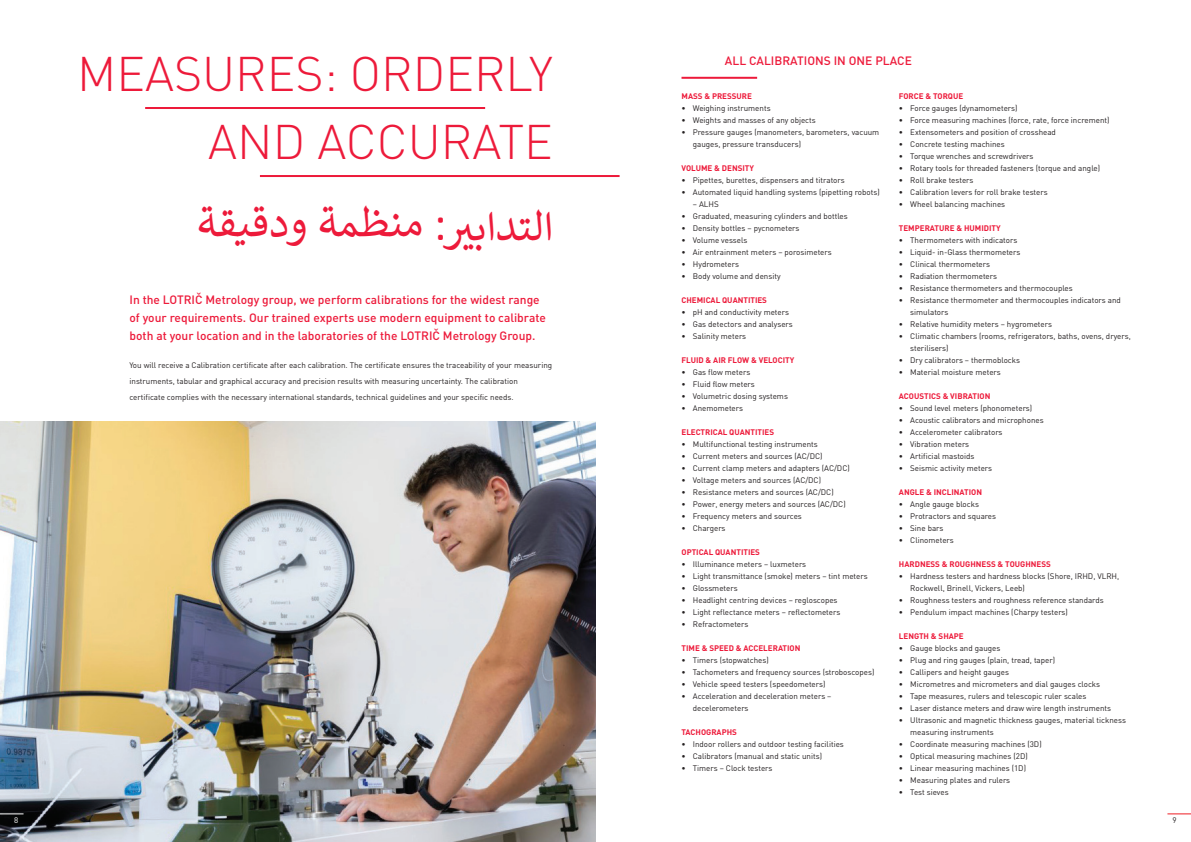
<style>
.page{position:relative;width:1191px;height:842px;background:#fff}
.page>*{position:absolute;margin:0;border:0;box-sizing:border-box;transform-origin:0 0}
.t1{font:300 48px/68px "DINOT";color:#ed1a3a;text-align:right}
.t2{font:48px "Calibri";color:#ed1a3a}
.t3{font:500 12px/18px "DINOT";color:#ed1a3a}
.t4{font:8px/12px "DINOT";color:#231f20}
.t5{font:700 8px "DINOT";color:#ed1a3a}
.t6{font:8px "DINOT";color:#fff}
</style>
<div class="page">
<hr style="left:681px;top:77px;width:76px;height:2px;background:#ed1a3a">
<img style="left:0;top:421px;width:595px;height:421px">
<hr style="left:260px;top:175px;width:359px;height:2px;background:#ed1a3a">
<hr style="left:145px;top:107px;width:340px;height:2px;background:#ed1a3a">
<svg style="left:1167px;top:814px;width:24px;height:1px"></svg>
<svg style="left:0;top:814px;width:24px;height:1px"></svg>
<h1 class="t1" style="left:77px;top:39px;width:477px">MEASURES: ORDERLY<br>AND ACCURATE</h1>
<h1 class="t2" style="left:197px;top:191px;width:251px">ظمةودقيقة :من</h1>
<h1 class="t2" style="left:474px;top:195px;width:80px">التداب</h1>
<h1 class="t2" style="left:468px;top:199px;width:11px">ي</h1>
<h2 class="t3" style="left:129px;top:290px;width:418px">In the LOTRIČ Metrology group, we perform calibrations for the widest range of your requirements. Our trained experts use modern equipment to calibrate both at your location and in the laboratories of the LOTRIČ Metrology Group.</h2>
<p class="t4" style="left:129px;top:357px;width:424px;line-height:16px">You will receive a Calibration certificate after each calibration. The certificate ensures the traceability of your measuring instruments, tabular and graphical accuracy and precision results with measuring uncertainty. The calibration certificate complies with the necessary international standards, technical guidelines and your specific needs.</p>
<h2 class="t3" style="left:725px;top:51px;width:188px">ALL CALIBRATIONS IN ONE PLACE</h2>
<p class="t5" style="left:681px;top:91px;width:72px">MASS &amp; PRESSURE</p>
<p class="t4" style="left:681px;top:102px;width:91px">• Weighing instruments</p>
<p class="t4" style="left:681px;top:114px;width:136px">• Weights and masses of any objects</p>
<p class="t4" style="left:693px;top:126px;width:188px;text-indent:-11px">• Pressure gauges (manometers, barometers, vacuum gauges, pressure transducers)</p>
<p class="t5" style="left:681px;top:163px;width:74px">VOLUME &amp; DENSITY</p>
<p class="t4" style="left:681px;top:174px;width:165px">• Pipettes, burettes, dispensers and titrators</p>
<p class="t4" style="left:681px;top:186px;width:200px">• Automated liquid handling systems (pipetting robots)</p>
<p class="t4" style="left:693px;top:198px;width:27px">– ALHS</p>
<p class="t4" style="left:681px;top:210px;width:168px">• Graduated, measuring cylinders and bottles</p>
<p class="t4" style="left:681px;top:222px;width:119px">• Density bottles – pycnometers</p>
<p class="t4" style="left:681px;top:234px;width:67px">• Volume vessels</p>
<p class="t4" style="left:681px;top:246px;width:152px">• Air entrainment meters – porosimeters</p>
<p class="t4" style="left:681px;top:258px;width:59px">• Hydrometers</p>
<p class="t4" style="left:681px;top:270px;width:101px">• Body volume and density</p>
<p class="t5" style="left:681px;top:295px;width:87px">CHEMICAL QUANTITIES</p>
<p class="t4" style="left:681px;top:306px;width:109px">• pH and conductivity meters</p>
<p class="t4" style="left:681px;top:318px;width:113px">• Gas detectors and analysers</p>
<p class="t4" style="left:681px;top:330px;width:66px">• Salinity meters</p>
<p class="t5" style="left:681px;top:355px;width:114px">FLUID &amp; AIR FLOW &amp; VELOCITY</p>
<p class="t4" style="left:681px;top:366px;width:70px">• Gas flow meters</p>
<p class="t4" style="left:681px;top:378px;width:75px">• Fluid flow meters</p>
<p class="t4" style="left:681px;top:390px;width:108px">• Volumetric dosing systems</p>
<p class="t4" style="left:681px;top:402px;width:63px">• Anemometers</p>
<p class="t5" style="left:681px;top:427px;width:94px">ELECTRICAL QUANTITIES</p>
<p class="t4" style="left:681px;top:438px;width:138px">• Multifunctional testing instruments</p>
<p class="t4" style="left:681px;top:450px;width:142px">• Current meters and sources (AC/DC)</p>
<p class="t4" style="left:681px;top:462px;width:170px">• Current clamp meters and adapters (AC/DC)</p>
<p class="t4" style="left:681px;top:474px;width:141px">• Voltage meters and sources (AC/DC)</p>
<p class="t4" style="left:681px;top:486px;width:154px">• Resistance meters and sources (AC/DC)</p>
<p class="t4" style="left:681px;top:498px;width:166px">• Power, energy meters and sources (AC/DC)</p>
<p class="t4" style="left:681px;top:510px;width:122px">• Frequency meters and sources</p>
<p class="t4" style="left:681px;top:522px;width:46px">• Chargers</p>
<p class="t5" style="left:681px;top:547px;width:80px">OPTICAL QUANTITIES</p>
<p class="t4" style="left:681px;top:558px;width:126px">• Illuminance meters – luxmeters</p>
<p class="t4" style="left:681px;top:570px;width:188px">• Light transmittance (smoke) meters – tint meters</p>
<p class="t4" style="left:681px;top:582px;width:58px">• Glossmeters</p>
<p class="t4" style="left:681px;top:594px;width:158px">• Headlight centring devices – regloscopes</p>
<p class="t4" style="left:681px;top:606px;width:160px">• Light reflectance meters – reflectometers</p>
<p class="t4" style="left:681px;top:618px;width:68px">• Refractometers</p>
<p class="t5" style="left:681px;top:643px;width:120px">TIME &amp; SPEED &amp; ACCELERATION</p>
<p class="t4" style="left:681px;top:654px;width:89px">• Timers (stopwatches)</p>
<p class="t4" style="left:681px;top:666px;width:194px">• Tachometers and frequency sources (stroboscopes)</p>
<p class="t4" style="left:681px;top:678px;width:145px">• Vehicle speed testers (speedometers)</p>
<p class="t4" style="left:693px;top:690px;width:140px;text-indent:-11px">• Acceleration and deceleration meters – decelerometers</p>
<p class="t5" style="left:681px;top:727px;width:57px">TACHOGRAPHS</p>
<p class="t4" style="left:681px;top:738px;width:164px">• Indoor rollers and outdoor testing facilities</p>
<p class="t4" style="left:681px;top:750px;width:142px">• Calibrators (manual and static units)</p>
<p class="t4" style="left:681px;top:762px;width:92px">• Timers – Clock testers</p>
<p class="t5" style="left:899px;top:91px;width:66px">FORCE &amp; TORQUE</p>
<p class="t4" style="left:899px;top:102px;width:120px">• Force gauges (dynamometers)</p>
<p class="t4" style="left:899px;top:114px;width:212px">• Force measuring machines (force, rate, force increment)</p>
<p class="t4" style="left:899px;top:126px;width:159px">• Extensometers and position of crosshead</p>
<p class="t4" style="left:899px;top:138px;width:107px">• Concrete testing machines</p>
<p class="t4" style="left:899px;top:150px;width:136px">• Torque wrenches and screwdrivers</p>
<p class="t4" style="left:899px;top:162px;width:203px">• Rotary tools for threaded fasteners (torque and angle)</p>
<p class="t4" style="left:899px;top:174px;width:76px">• Roll brake testers</p>
<p class="t4" style="left:899px;top:186px;width:150px">• Calibration levers for roll brake testers</p>
<p class="t4" style="left:899px;top:198px;width:108px">• Wheel balancing machines</p>
<p class="t5" style="left:899px;top:223px;width:103px">TEMPERATURE &amp; HUMIDITY</p>
<p class="t4" style="left:899px;top:234px;width:120px">• Thermometers with indicators</p>
<p class="t4" style="left:899px;top:246px;width:123px">• Liquid- in-Glass thermometers</p>
<p class="t4" style="left:899px;top:258px;width:93px">• Clinical thermometers</p>
<p class="t4" style="left:899px;top:270px;width:100px">• Radiation thermometers</p>
<p class="t4" style="left:899px;top:282px;width:175px">• Resistance thermometers and thermocouples</p>
<p class="t4" style="left:910px;top:294px;width:212px;text-indent:-11px">• Resistance thermometer and thermocouples indicators and simulators</p>
<p class="t4" style="left:899px;top:318px;width:155px">• Relative humidity meters – hygrometers</p>
<p class="t4" style="left:910px;top:330px;width:222px;text-indent:-11px">• Climatic chambers (rooms, refrigerators, baths, ovens, dryers, sterilisers)</p>
<p class="t4" style="left:899px;top:354px;width:123px">• Dry calibrators – thermoblocks</p>
<p class="t4" style="left:899px;top:366px;width:103px">• Material moisture meters</p>
<p class="t5" style="left:899px;top:391px;width:93px">ACOUSTICS &amp; VIBRATION</p>
<p class="t4" style="left:899px;top:402px;width:135px">• Sound level meters (phonometers)</p>
<p class="t4" style="left:899px;top:414px;width:146px">• Acoustic calibrators and microphones</p>
<p class="t4" style="left:899px;top:426px;width:105px">• Accelerometer calibrators</p>
<p class="t4" style="left:899px;top:438px;width:72px">• Vibration meters</p>
<p class="t4" style="left:899px;top:450px;width:77px">• Artificial mastoids</p>
<p class="t4" style="left:899px;top:462px;width:95px">• Seismic activity meters</p>
<p class="t5" style="left:899px;top:487px;width:85px">ANGLE &amp; INCLINATION</p>
<p class="t4" style="left:899px;top:498px;width:82px">• Angle gauge blocks</p>
<p class="t4" style="left:899px;top:510px;width:99px">• Protractors and squares</p>
<p class="t4" style="left:899px;top:522px;width:46px">• Sine bars</p>
<p class="t4" style="left:899px;top:534px;width:56px">• Clinometers</p>
<p class="t5" style="left:899px;top:559px;width:153px">HARDNESS &amp; ROUGHNESS &amp; TOUGHNESS</p>
<p class="t4" style="left:910px;top:570px;width:211px;text-indent:-11px">• Hardness testers and hardness blocks (Shore, IRHD, VLRH,<br>Rockwell, Brinell, Vickers, Leeb)</p>
<p class="t4" style="left:899px;top:594px;width:206px">• Roughness testers and roughness reference standards</p>
<p class="t4" style="left:899px;top:606px;width:171px">• Pendulum impact machines (Charpy testers)</p>
<p class="t5" style="left:899px;top:631px;width:66px">LENGTH &amp; SHAPE</p>
<p class="t4" style="left:899px;top:642px;width:103px">• Gauge blocks and gauges</p>
<p class="t4" style="left:899px;top:654px;width:158px">• Plug and ring gauges (plain, tread, taper)</p>
<p class="t4" style="left:899px;top:666px;width:112px">• Callipers and height gauges</p>
<p class="t4" style="left:899px;top:678px;width:203px">• Micrometres and micrometers and dial gauges clocks</p>
<p class="t4" style="left:899px;top:690px;width:189px">• Tape measures, rulers and telescopic ruler scales</p>
<p class="t4" style="left:899px;top:702px;width:214px">• Laser distance meters and draw wire length instruments</p>
<p class="t4" style="left:910px;top:714px;width:217px;text-indent:-11px">• Ultrasonic and magnetic thickness gauges, material tickness measuring instruments</p>
<p class="t4" style="left:899px;top:738px;width:144px">• Coordinate measuring machines (3D)</p>
<p class="t4" style="left:899px;top:750px;width:130px">• Optical measuring machines (2D)</p>
<p class="t4" style="left:899px;top:762px;width:129px">• Linear measuring machines (1D)</p>
<p class="t4" style="left:899px;top:774px;width:113px">• Measuring plates and rulers</p>
<p class="t4" style="left:899px;top:786px;width:51px">• Test sieves</p>
<p class="t6" style="left:14px;top:815px;width:6px">8</p>
<p class="t4" style="left:1172px;top:814px;width:6px">9</p>
</div>
